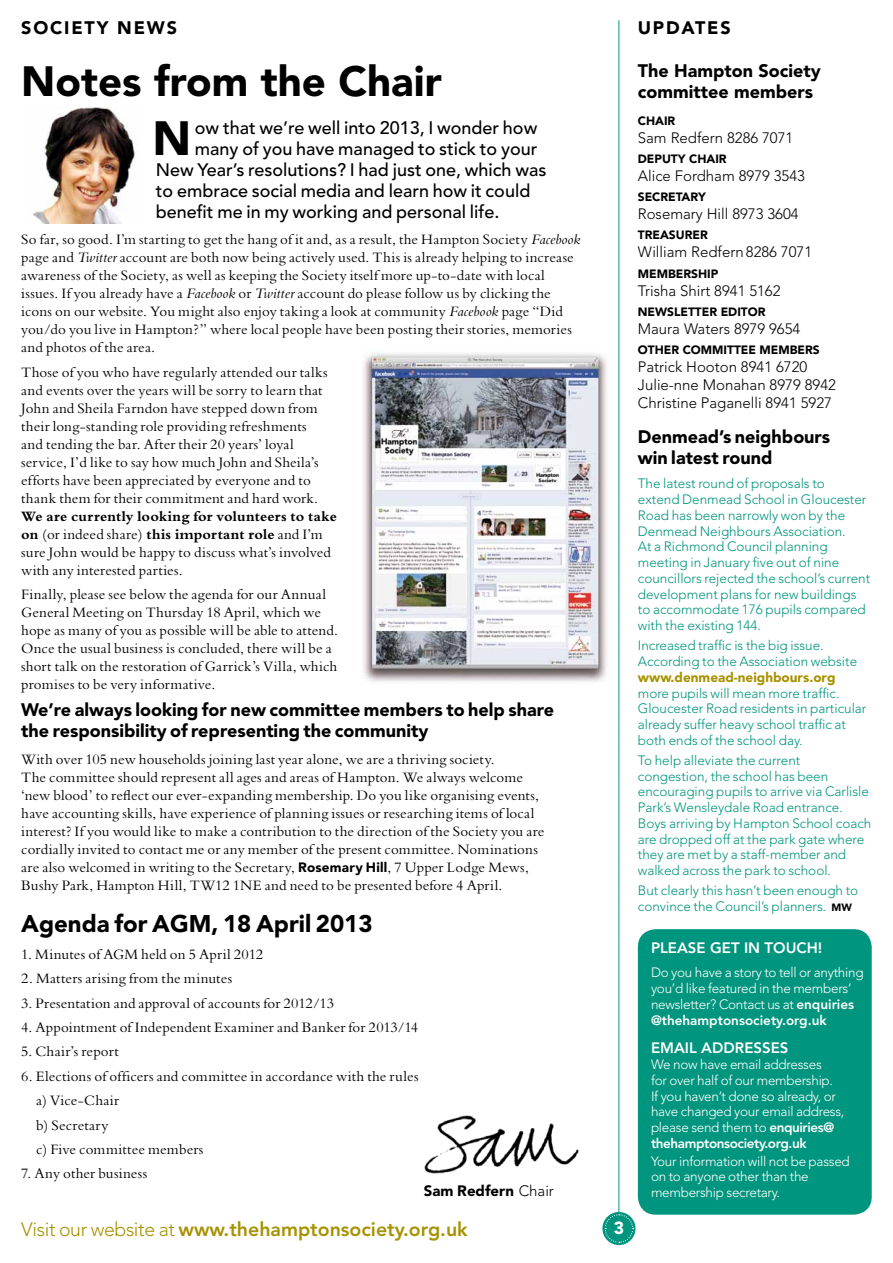
<style>
.page{position:relative;width:893px;height:1263px;background:#fff}
.page>*{position:absolute;margin:0;border:0;box-sizing:border-box;transform-origin:0 0}
.t1{font:900 47.7px "Avenir";color:#000}
.t2{font:900 42px "Avenir";color:#000}
.t3{font:900 24px "Avenir";color:#000}
.t4{font:800 19.5px "Avenir";color:#a79200}
.t5{font:500 18px "Avenir";color:#000}
.t6{font:900 18px/21px "Avenir";color:#000}
.t7{font:900 18px "Avenir";letter-spacing:.1em;color:#000}
.t8{font:900 17.55px "Avenir";color:#fff}
.t9{font:15px/18px "Bembo";letter-spacing:.01em;color:#000}
.t10{font:300 15px/18px "Avenir";color:#000}
.t11{font:800 15px "Avenir";color:#fff}
.t12{font:900 15px "Avenir";color:#000}
.t13{font:300 13.5px/15.8px "Avenir";color:#00957e}
.t14{font:300 13.5px/15.8px "Avenir";letter-spacing:-.02em;color:#fff}
.t15{font:900 13.5px "Avenir";color:#a79200}
.t16{font:900 12px "Avenir";color:#000}
.s1{font-style:italic}
.s2{font-weight:700}
.s3{font-family:"Avenir";font-weight:900;font-size:13.5px}
.s4{font-weight:900;font-size:10.5px;color:#000}
.s5{font-weight:800}
.s6{font-weight:300}
</style>
<div class="page">
<hr style="left:618px;top:20px;width:1px;height:1200px;background:#00957e">
<svg style="left:602px;top:1212px;width:33px;height:33px"></svg>
<svg style="left:604px;top:1214px;width:30px;height:29px"></svg>
<div style="left:638px;top:929px;width:234px;height:286px;background:#00957e;border-radius:18px"></div>
<img style="left:424px;top:1115px;width:155px;height:59px">
<img style="left:32px;top:107px;width:103px;height:117px">
<img style="left:363px;top:352px;width:244px;height:330px">
<p class="t7" style="left:21px;top:17px;width:157px">SOCIETY NEWS</p>
<p class="t7" style="left:638px;top:17px;width:94px">UPDATES</p>
<h2 class="t2" style="left:21px;top:56px;width:422px">Notes from the Chair</h2>
<h1 class="t1" style="left:152px;top:109px;width:40px">N</h1>
<p class="t5" style="left:195px;top:117px;width:344px">ow that we’re well into 2013, I wonder how</p>
<p class="t6" style="left:638px;top:61px;width:184px">The Hampton Society committee members</p>
<p class="t16" style="left:638px;top:114px;width:39px">CHAIR</p>
<p class="t10" style="left:638px;top:129px;width:157px">Sam Redfern 8286 7071</p>
<p class="t16" style="left:638px;top:152px;width:90px">DEPUTY CHAIR</p>
<p class="t10" style="left:638px;top:167px;width:169px">Alice Fordham 8979 3543</p>
<p class="t16" style="left:638px;top:190px;width:70px">SECRETARY</p>
<p class="t10" style="left:638px;top:205px;width:162px">Rosemary Hill 8973 3604</p>
<p class="t16" style="left:638px;top:228px;width:72px">TREASURER</p>
<p class="t10" style="left:638px;top:243px;width:176px">William Redfern 8286 7071</p>
<p class="t16" style="left:638px;top:266px;width:20px">Membership</p>
<p class="t10" style="left:638px;top:281px;width:144px">Trisha Shirt 8941 5162</p>
<p class="t16" style="left:638px;top:304px;width:19px">Newsletter</p>
<p class="t16" style="left:721px;top:304px;width:9px">editor</p>
<p class="t10" style="left:638px;top:319px;width:164px">Maura Waters 8979 9654</p>
<p class="t16" style="left:638px;top:342px;width:183px">OTHER COMMITTEE MEMBERS</p>
<p class="t10" style="left:638px;top:358px;width:200px">Patrick Hooton 8941 6720<br>Julie-nne Monahan 8979 8942<br>Christine Paganelli 8941 5927</p>
<p class="t5" style="left:195px;top:138px;width:344px">many of you have managed to stick to your</p>
<p class="t5" style="left:156px;top:159px;width:392px">New Year’s resolutions? I had just one, which was</p>
<p class="t5" style="left:156px;top:180px;width:376px">to embrace social media and learn how it could</p>
<p class="t5" style="left:156px;top:201px;width:345px">benefit me in my working and personal life.</p>
<p class="t9" style="left:21px;top:230px;width:561px">So far, so good. I’m starting to get the hang of it and, as a result, the Hampton Society <span class="s1">Facebook </span>page and <span class="s1">Twitter</span> account are both now being actively used. This is already helping to increase awareness of the Society, as well as keeping the Society itself more up-to-date with local issues. If you already have a <span class="s1">Facebook</span> or <span class="s1">Twitter</span> account do please follow us by clicking the icons on our website. You might also enjoy taking a look at community <span class="s1">Facebook</span> page “Did you/do you live in Hampton?” where local people have been posting their stories, memories and photos of the area.</p>
<p class="t9" style="left:21px;top:363px;width:308px">Those of you who have regularly attended our talks and events over the years will be sorry to learn that John and Sheila Farndon have stepped down from their long-standing role providing refreshments and tending the bar. After their 20 years’ loyal service, I’d like to say how much John and Sheila’s efforts have been appreciated by everyone and to thank them for their commitment and hard work.</p>
<p class="t9" style="left:21px;top:507px;width:317px"><span class="s2">We are currently looking for volunteers to take on</span> (or indeed share) <span class="s2">this important role</span> and I’m sure John would be happy to discuss what’s involved with any interested parties.</p>
<p class="t9" style="left:21px;top:585px;width:318px">Finally, please see below the agenda for our Annual General Meeting on Thursday 18 April, which we hope as many of you as possible will be able to attend.<br>Once the usual business is concluded, there will be a short talk on the restoration of Garrick’s Villa, which promises to be very informative.</p>
<p class="t6" style="left:21px;top:699px;width:534px">We’re always looking for new committee members to help share the responsibility of representing the community</p>
<p class="t9" style="left:21px;top:750px;width:525px">With over 105 new households joining last year alone, we are a thriving society.<br>The committee should represent all ages and areas of Hampton. We always welcome ‘new blood’ to reflect our ever-expanding membership. Do you like organising events, have accounting skills, have experience of planning issues or researching items of local interest? If you would like to make a contribution to the direction of the Society you are cordially invited to contact me or any member of the present committee. Nominations are also welcomed in writing to the Secretary, <span class="s3">Rosemary Hill</span>, 7 Upper Lodge Mews, Bushy Park, Hampton Hill, TW12 1NE and need to be presented before 4 April.</p>
<h3 class="t3" style="left:21px;top:909px;width:353px">Agenda for AGM, 18 April 2013</h3>
<p class="t9" style="left:21px;top:945px;width:244px">1. Minutes of AGM held on 5 April 2012</p>
<p class="t9" style="left:21px;top:969px;width:213px">2. Matters arising from the minutes</p>
<p class="t9" style="left:21px;top:994px;width:314px">3. Presentation and approval of accounts for 2012/13</p>
<p class="t9" style="left:21px;top:1018px;width:398px">4. Appointment of Independent Examiner and Banker for 2013/14</p>
<p class="t9" style="left:21px;top:1042px;width:99px">5. Chair’s report</p>
<p class="t9" style="left:36px;top:1063px;width:384px;line-height:24.3px;text-indent:-15px">6. Elections of officers and committee in accordance with the rules a) Vice-Chair<br>b) Secretary<br>c) Five committee members</p>
<p class="t9" style="left:21px;top:1164px;width:127px">7. Any other business</p>
<p class="t6" style="left:638px;top:426px;width:194px">Denmead’s neighbours win latest round</p>
<p class="t13" style="left:638px;top:476px;width:234px">The latest round of proposals to<br>extend Denmead School in Gloucester Road has been narrowly won by the Denmead Neighbours Association.<br>At a Richmond Council planning meeting in January five out of nine councillors rejected the school’s current development plans for new buildings to accommodate 176 pupils compared with the existing 144.</p>
<p class="t13" style="left:638px;top:638px;width:221px">Increased traffic is the big issue.<br>According to the Association website</p>
<p class="t15" style="left:638px;top:669px;width:199px">www.denmead-neighbours.org</p>
<p class="t13" style="left:638px;top:685px;width:230px">more pupils will mean more traffic.<br>Gloucester Road residents in particular already suffer heavy school traffic at both ends of the school day.</p>
<p class="t13" style="left:638px;top:752px;width:235px">To help alleviate the current congestion, the school has been encouraging pupils to arrive via Carlisle Park’s Wensleydale Road entrance.<br>Boys arriving by Hampton School coach are dropped off at the park gate where they are met by a staff-member and walked across the park to school.</p>
<p class="t13" style="left:638px;top:882px;width:222px">But clearly this hasn’t been enough to convince the Council’s planners. <span class="s4">MW</span></p>
<p class="t11" style="left:651px;top:939px;width:10px">PLEA</p>
<p class="t11" style="left:688px;top:939px;width:136px">SE GET IN TOUCH!</p>
<p class="t14" style="left:651px;top:965px;width:214px">Do you have a story to tell or anything you’d like featured in the members’ newsletter? Contact us at <span class="s5">enquiries @thehamptonsociety.org.uk</span></p>
<p class="t11" style="left:651px;top:1039px;width:10px">EMAIL</p>
<p class="t11" style="left:701px;top:1039px;width:12px">ADDRE</p>
<p class="t11" style="left:753px;top:1039px;width:36px">SSES</p>
<p class="t14" style="left:651px;top:1056px;width:195px">We now have email addresses<br>for over half of our membership.<br>If you haven’t done so already, or have changed your email address, please send them to <span class="s5">enquiries@ thehamptonsociety.org.uk</span></p>
<p class="t14" style="left:651px;top:1153px;width:200px">Your information will not be passed on to anyone other than the membership secretary.</p>
<p class="t12" style="left:424px;top:1182px;width:132px">Sam Redfern <span class="s6">Chair</span></p>
<h3 class="t4" style="left:21px;top:1218px;width:448px"><span class="s6">Visit our website at</span> www.thehamptonsociety.org.uk</h3>
<p class="t8" style="left:614px;top:1218px;width:12px">3</p>
</div>
